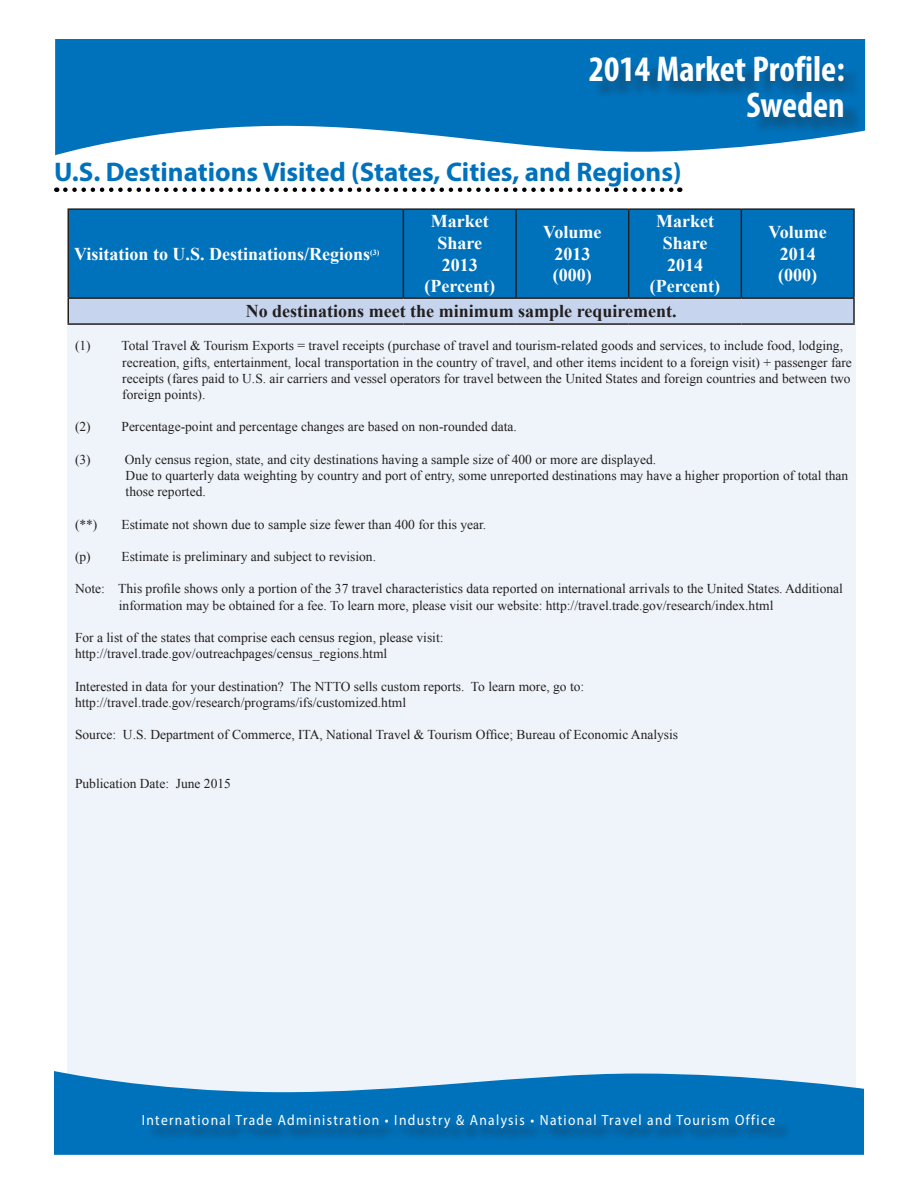
<style>
.page{position:relative;width:918px;height:1188px;background:#fff}
.page>*{position:absolute;margin:0;border:0;box-sizing:border-box;transform-origin:0 0}
.t1{font:700 condensed 36px/36px "Myriad Pro";color:#fff;text-align:right}
.t2{font:700 27px "Myriad Pro";color:#0072bc}
.t3{font:700 18px/21.6px "Times New Roman";color:#fff;text-align:center}
.t4{font:700 18px "Times New Roman";color:#231f20}
.t5{font:14.85px "Myriad Pro";letter-spacing:.1em;color:#fff;scale:.91 1}
.t6{font:13.5px/16.2px "Times New Roman";color:#231f20}
.t7{font:700 7.8px "Times New Roman";color:#fff}
</style>
<div class="page">
<div style="left:68px;top:325px;width:788px;height:779px;background:#eff4fa"></div>
<svg style="left:54px;top:1071px;width:810px;height:84px;fill:#0072bc"></svg>
<div style="left:145px;top:1117px;width:648px;height:28px;background:#231f20;opacity:.75"></div>
<svg style="left:55px;top:39px;width:810px;height:116px;fill:#0072bc"></svg>
<svg style="left:55px;top:187px;width:626px;height:5px"></svg>
<div style="left:592px;top:58px;width:270px;height:78px;background:#231f20;opacity:.4"></div>
<div style="left:69px;top:210px;width:784px;height:87px;background:#0072bc"></div>
<div style="left:68px;top:298px;width:786px;height:26px;background:#c6d5ed"></div>
<hr style="left:68px;top:297px;width:335px;height:2px;background:#231f20">
<svg style="left:68px;top:299px;width:1px;height:24px"></svg>
<hr style="left:403px;top:297px;width:113px;height:2px;background:#231f20">
<hr style="left:516px;top:297px;width:113px;height:2px;background:#231f20">
<hr style="left:629px;top:297px;width:112px;height:2px;background:#231f20">
<hr style="left:741px;top:297px;width:114px;height:2px;background:#231f20">
<hr style="left:853px;top:299px;width:2px;height:24px;background:#231f20">
<hr style="left:68px;top:323px;width:335px;height:2px;background:#231f20">
<hr style="left:403px;top:323px;width:113px;height:2px;background:#231f20">
<hr style="left:516px;top:323px;width:113px;height:2px;background:#231f20">
<hr style="left:629px;top:323px;width:112px;height:2px;background:#231f20">
<hr style="left:741px;top:323px;width:114px;height:2px;background:#231f20">
<hr style="left:68px;top:208px;width:335px;height:2px;background:#231f20">
<hr style="left:68px;top:210px;width:1px;height:87px;background:#231f20">
<hr style="left:403px;top:208px;width:113px;height:2px;background:#231f20">
<hr style="left:403px;top:210px;width:1px;height:87px;background:#231f20">
<hr style="left:516px;top:208px;width:113px;height:2px;background:#231f20">
<hr style="left:515px;top:210px;width:2px;height:87px;background:#231f20">
<hr style="left:629px;top:208px;width:112px;height:2px;background:#231f20">
<hr style="left:628px;top:210px;width:1px;height:87px;background:#231f20">
<hr style="left:741px;top:208px;width:114px;height:2px;background:#231f20">
<hr style="left:741px;top:210px;width:1px;height:87px;background:#231f20">
<hr style="left:853px;top:210px;width:2px;height:87px;background:#231f20">
<h1 class="t1" style="left:589px;top:50px;width:257px">2014 Market Profile:<br>Sweden</h1>
<h2 class="t2" style="left:54px;top:154px;width:629px">U.S. Destinations Visited (States, Cities, and Regions)</h2>
<h3 class="t3" style="left:424px;top:210px;width:72px">Market<br>Share<br>2013 (Percent)</h3>
<h3 class="t3" style="left:543px;top:221px;width:60px">Volume<br>2013 (000)</h3>
<h3 class="t3" style="left:650px;top:210px;width:72px">Market<br>Share<br>2014 (Percent)</h3>
<h3 class="t3" style="left:768px;top:221px;width:60px">Volume<br>2014 (000)</h3>
<h3 class="t4" style="left:246px;top:299px;width:432px">No destinations meet the minimum sample requirement.</h3>
<h3 class="t3" style="left:74px;top:242px;width:297px">Visitation to U.S. Destinations/Regions</h3>
<p class="t7" style="left:370px;top:247px;width:11px">(3)</p>
<p class="t6" style="left:122px;top:338px;width:731px;text-indent:-47px">(1) Total Travel &amp; Tourism Exports = travel receipts (purchase of travel and tourism-related goods and services, to include food, lodging, recreation, gifts, entertainment, local transportation in the country of travel, and other items incident to a foreign visit) + passenger fare receipts (fares paid to U.S. air carriers and vessel operators for travel between the United States and foreign countries and between two foreign points).</p>
<p class="t6" style="left:75px;top:419px;width:443px">(2) Percentage-point and percentage changes are based on non-rounded data.</p>
<p class="t6" style="left:75px;top:451px;width:17px">(3)</p>
<p class="t6" style="left:125px;top:451px;width:725px">Only census region, state, and city destinations having a sample size of 400 or more are displayed.<br>Due to quarterly data weighting by country and port of entry, some unreported destinations may have a higher proportion of total than those reported.</p>
<p class="t6" style="left:75px;top:516px;width:24px">(**)</p>
<p class="t6" style="left:121px;top:516px;width:366px">Estimate not shown due to sample size fewer than 400 for this year.</p>
<p class="t6" style="left:75px;top:548px;width:303px">(p) Estimate is preliminary and subject to revision.</p>
<p class="t6" style="left:119px;top:581px;width:726px;text-indent:-44px">Note: This profile shows only a portion of the 37 travel characteristics data reported on international arrivals to the United States. Additional information may be obtained for a fee. To learn more, please visit our website: http://travel.trade.gov/research/index.html</p>
<p class="t6" style="left:75px;top:629px;width:370px">For a list of the states that comprise each census region, please visit: http://travel.trade.gov/outreachpages/census_regions.html</p>
<p class="t6" style="left:75px;top:678px;width:511px">Interested in data for your destination? The NTTO sells custom reports. To learn more, go to: http://travel.trade.gov/research/programs/ifs/customized.html</p>
<p class="t6" style="left:75px;top:726px;width:605px">Source: U.S. Department of Commerce, ITA, National Travel &amp; Tourism Office; Bureau of Economic Analysis</p>
<p class="t6" style="left:75px;top:775px;width:157px">Publication Date: June 2015</p>
<p class="t5" style="left:142px;top:1110px;width:697px">International Trade Administration • Industry &amp; Analysis • National Travel and Tourism Office</p>
</div>
